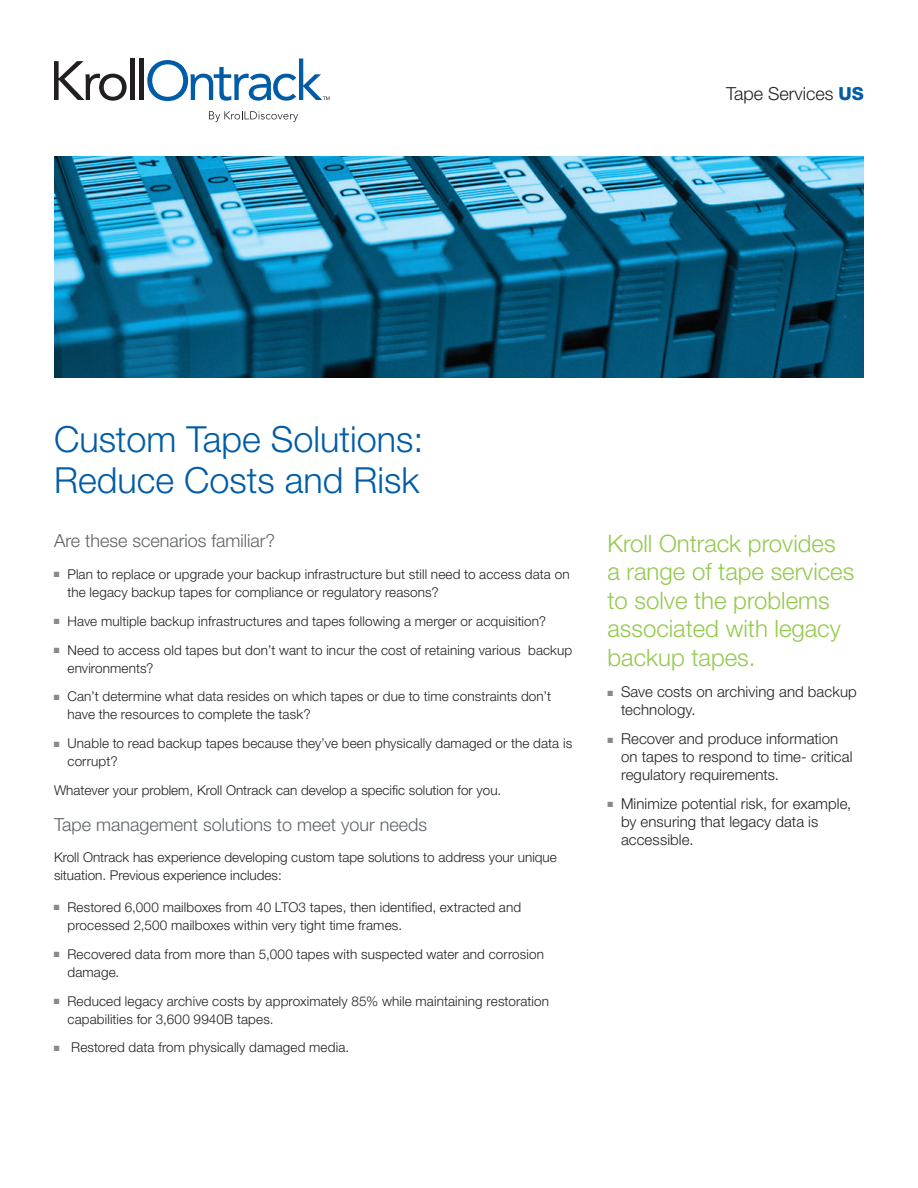
<style>
.page{position:relative;width:918px;height:1188px;background:#fff}
.page>*{position:absolute;margin:0;border:0;box-sizing:border-box;transform-origin:0 0}
.t1{font:300 36px/40.5px "Helvetica Neue LT Std";color:#015ca7}
.t2{font:300 24px/28.5px "Helvetica Neue LT Std";color:#94ca4e}
.t3{font:300 18px "Helvetica Neue LT Std";color:#5e6367}
.t4{font:300 18px "Helvetica Neue LT Std";color:#231f20}
.t5{font:300 15px/18px "Helvetica Neue LT Std";letter-spacing:.005em;color:#231f20}
.t6{font:300 13.5px/18px "Helvetica Neue LT Std";letter-spacing:.01em;color:#231f20}
.s1{font-weight:800;color:#015ca7}
.s2{color:#868a8e}
</style>
<div class="page">
<svg style="left:54px;top:61px;width:73px;height:40px"></svg>
<hr style="left:130px;top:58px;width:4px;height:42px;background:#231f20">
<hr style="left:139px;top:58px;width:4px;height:42px;background:#231f20">
<svg style="left:147px;top:59px;width:183px;height:42px"></svg>
<svg style="left:209px;top:111px;width:89px;height:11px"></svg>
<img style="left:55px;top:157px;width:809px;height:221px">
<h3 class="t4" style="left:726px;top:83px;width:139px">Tape Services <span class="s1">US</span></h3>
<h1 class="t1" style="left:54px;top:418px;width:371px">Custom Tape Solutions:<br>Reduce Costs and Risk</h1>
<h3 class="t3" style="left:54px;top:530px;width:223px">Are these scenarios familiar?</h3>
<p class="t6" style="left:68px;top:565px;width:504px;text-indent:-14px"><span class="s2">■</span> Plan to replace or upgrade your backup infrastructure but still need to access data on the legacy backup tapes for compliance or regulatory reasons?</p>
<p class="t6" style="left:54px;top:612px;width:494px"><span class="s2">■</span> Have multiple backup infrastructures and tapes following a merger or acquisition?</p>
<p class="t6" style="left:68px;top:640px;width:506px;text-indent:-14px"><span class="s2">■</span> Need to access old tapes but don’t want to incur the cost of retaining various backup environments?</p>
<p class="t6" style="left:68px;top:687px;width:485px;text-indent:-14px"><span class="s2">■</span> Can’t determine what data resides on which tapes or due to time constraints don’t have the resources to complete the task?</p>
<p class="t6" style="left:68px;top:734px;width:506px;text-indent:-14px"><span class="s2">■</span> Unable to read backup tapes because they’ve been physically damaged or the data is corrupt?</p>
<p class="t6" style="left:54px;top:781px;width:449px">Whatever your problem, Kroll Ontrack can develop a specific solution for you.</p>
<h3 class="t3" style="left:54px;top:814px;width:375px">Tape management solutions to meet your needs</h3>
<p class="t6" style="left:54px;top:848px;width:504px">Kroll Ontrack has experience developing custom tape solutions to address your unique situation. Previous experience includes:</p>
<p class="t6" style="left:68px;top:898px;width:455px;text-indent:-14px"><span class="s2">■</span> Restored 6,000 mailboxes from 40 LTO3 tapes, then identified, extracted and processed 2,500 mailboxes within very tight time frames.</p>
<p class="t6" style="left:68px;top:945px;width:478px;text-indent:-14px"><span class="s2">■</span> Recovered data from more than 5,000 tapes with suspected water and corrosion damage.</p>
<p class="t6" style="left:68px;top:991px;width:483px;text-indent:-14px"><span class="s2">■</span> Reduced legacy archive costs by approximately 85% while maintaining restoration capabilities for 3,600 9940B tapes.</p>
<p class="t6" style="left:54px;top:1038px;width:297px"><span class="s2">■</span> Restored data from physically damaged media.</p>
<h2 class="t2" style="left:608px;top:528px;width:248px">Kroll Ontrack provides<br>a range of tape services to solve the problems associated with legacy backup tapes.</h2>
<p class="t5" style="left:621px;top:683px;width:237px;text-indent:-14px"><span class="s2">■</span> Save costs on archiving and backup technology.</p>
<p class="t5" style="left:621px;top:729px;width:233px;text-indent:-14px"><span class="s2">■</span> Recover and produce information on tapes to respond to time- critical regulatory requirements.</p>
<p class="t5" style="left:621px;top:794px;width:232px;text-indent:-14px"><span class="s2">■</span> Minimize potential risk, for example, by ensuring that legacy data is accessible.</p>
</div>
